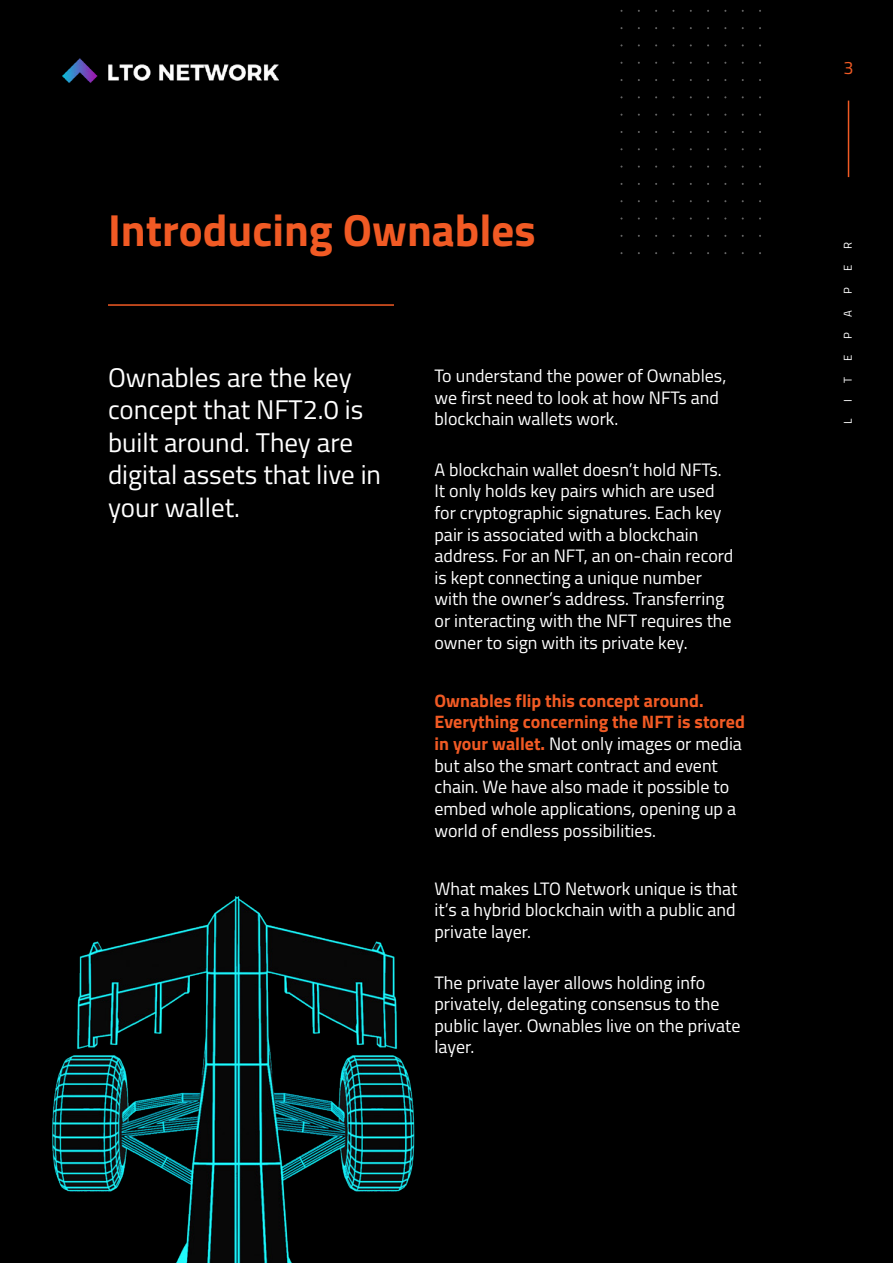
<style>
.page{position:relative;width:893px;height:1263px;background:#000}
.page>*{position:absolute;margin:0;border:0;box-sizing:border-box;transform-origin:0 0}
.t1{font:700 45px "Titillium Web";color:#f15a24}
.t2{font:27px/32.4px "Titillium Web";color:#fff}
.t3{font:18px/21.6px "Titillium Web";color:#fff}
.t4{font:18px "Titillium Web";color:#f15a24}
.t5{font:11.4px "Titillium Web";color:#fff}
.s1{font-weight:700;color:#f15a24}
</style>
<div class="page">
<hr style="left:108px;top:304px;width:286px;height:2px;background:#f15a24">
<img style="left:52px;top:896px;width:363px;height:367px">
<img style="left:62px;top:58px;width:216px;height:25px">
<hr style="left:848px;top:101px;width:1px;height:76px;background:#f15a24">
<h1 class="t1" style="left:108px;top:196px;width:429px">Introducing Ownables</h1>
<h2 class="t2" style="left:108px;top:360px;width:275px">Ownables are the key concept that NFT2.0 is built around. They are digital assets that live in your wallet.</h2>
<p class="t3" style="left:434px;top:364px;width:293px">To understand the power of Ownables, we first need to look at how NFTs and blockchain wallets work.</p>
<p class="t3" style="left:434px;top:458px;width:300px">A blockchain wallet doesn’t hold NFTs.<br>It only holds key pairs which are used for cryptographic signatures. Each key pair is associated with a blockchain address. For an NFT, an on-chain record is kept connecting a unique number with the owner’s address. Transferring or interacting with the NFT requires the owner to sign with its private key.</p>
<p class="t3" style="left:434px;top:689px;width:312px"><span class="s1">Ownables flip this concept around.<br>Everything concerning the NFT is stored in your wallet.</span> Not only images or media but also the smart contract and event chain. We have also made it possible to embed whole applications, opening up a world of endless possibilities.</p>
<p class="t3" style="left:434px;top:877px;width:304px;text-align:justify">What makes LTO Network unique is that it’s a hybrid blockchain with a public and private layer.</p>
<p class="t3" style="left:434px;top:971px;width:307px">The private layer allows holding info privately, delegating consensus to the public layer. Ownables live on the private layer.</p>
<p class="t4" style="left:843px;top:55px;width:12px">3</p>
<p class="t5" style="left:839px;top:249px;width:8px;rotate:-90deg">R</p>
<p class="t5" style="left:839px;top:271px;width:8px;rotate:-90deg">E</p>
<p class="t5" style="left:839px;top:294px;width:8px;rotate:-90deg">P</p>
<p class="t5" style="left:839px;top:317px;width:8px;rotate:-90deg">A</p>
<p class="t5" style="left:839px;top:339px;width:8px;rotate:-90deg">P</p>
<p class="t5" style="left:839px;top:361px;width:8px;rotate:-90deg">E</p>
<p class="t5" style="left:839px;top:383px;width:7px;rotate:-90deg">T</p>
<p class="t5" style="left:839px;top:402px;width:4px;rotate:-90deg">I</p>
<p class="t5" style="left:839px;top:423px;width:7px;rotate:-90deg">L</p>
</div>
